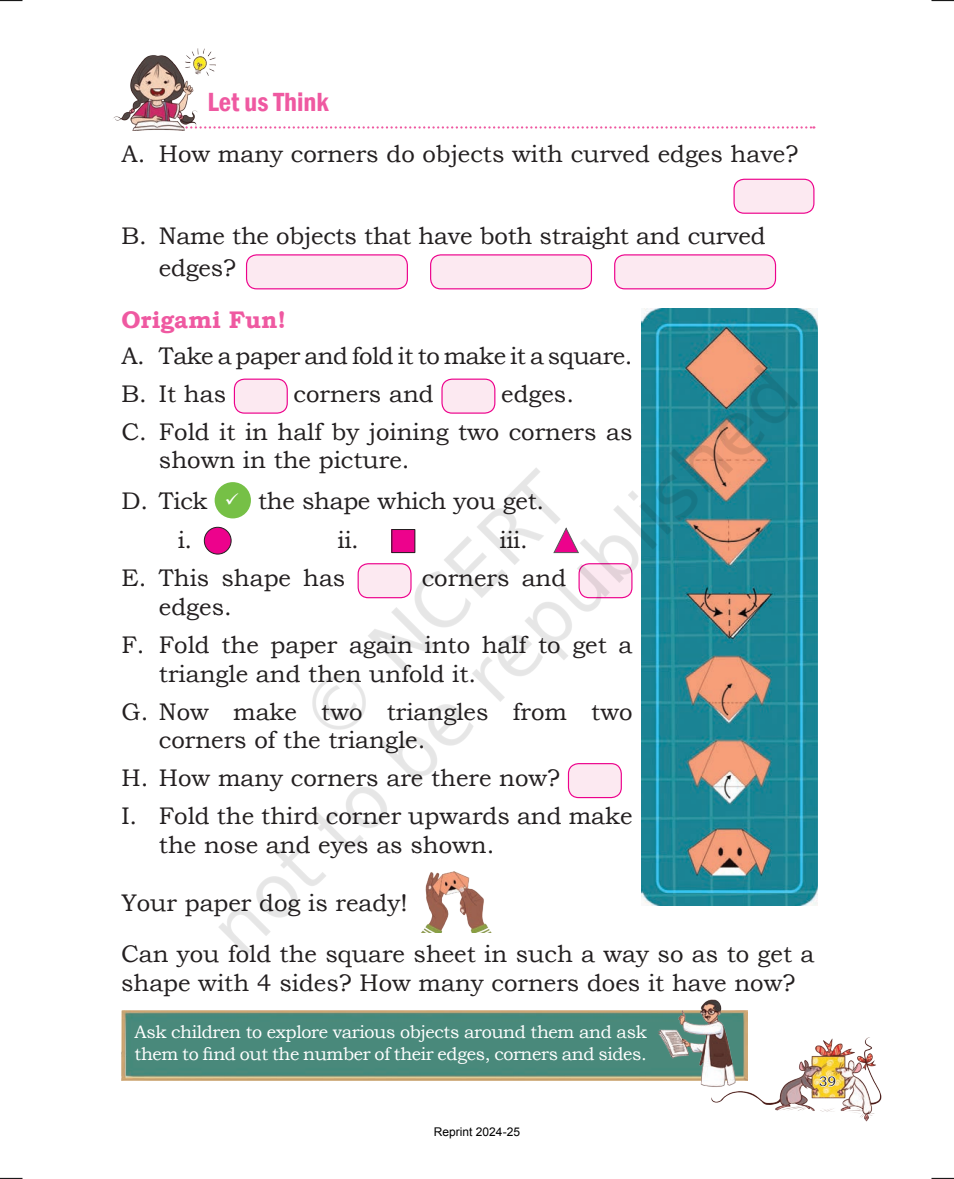
<style>
.page{position:relative;width:954px;height:1179px;background:#fff}
.page>*{position:absolute;margin:0;border:0;box-sizing:border-box;transform-origin:0 0}
.t1{font:600 condensed 27px "Franklin Gothic";color:#ef59a1}
.t2{font:24px/37.8px "Bookman Old Style";color:#231f20}
.t3{font:24px/37.8px "Bookman Old Style";letter-spacing:-.02em;color:#231f20}
.t4{font:700 24px "Bookman Old Style";color:#ef59a1}
.t5{font:18px/21.6px "Bookman Old Style";letter-spacing:-.02em;color:#fff}
.t6{font:13.5px "Bookman Old Style";color:#231f20}
.t7{font:12px "Arial";color:#000}
.s1{color:#fff}
</style>
<div class="page">
<svg style="left:0;top:0;width:19px;height:1px"></svg>
<svg style="left:935px;top:0;width:19px;height:1px"></svg>
<svg style="left:0;top:1177px;width:22px;height:2px"></svg>
<svg style="left:932px;top:1177px;width:22px;height:2px"></svg>
<img style="left:19px;top:0;width:916px;height:1178px">
<img style="left:115px;top:290px;width:700px;height:699px">
<p class="t1" style="left:207px;top:84px;width:123px">Let us Think</p>
<p class="t2" style="left:121px;top:135px;width:678px">A. How many corners do objects with curved edges have?</p>
<p class="t2" style="left:159px;top:220px;width:608px;line-height:31.5px;text-indent:-37px">B. Name the objects that have both straight and curved edges?</p>
<p class="t4" style="left:121px;top:302px;width:166px">Origami Fun!</p>
<p class="t3" style="left:121px;top:337px;width:513px">A. Take a paper and fold it to make it a square.<br>B. It has</p>
<p class="t2" style="left:121px;top:374px;width:513px;text-indent:380px">edges.<br>C. Fold it in half by joining two corners as</p>
<p class="t2" style="left:121px;top:439px;width:424px;line-height:41.1px;text-indent:37px">shown in the picture.<br>D. Tick <span class="s1">✓</span> the shape which you get.</p>
<p class="t2" style="left:178px;top:521px;width:16px">i.</p>
<p class="t2" style="left:337px;top:521px;width:23px">ii.</p>
<p class="t2" style="left:499px;top:521px;width:30px">iii.</p>
<p class="t2" style="left:121px;top:559px;width:225px">E. This shape has</p>
<p class="t2" style="left:422px;top:559px;width:146px">corners and</p>
<p class="t2" style="left:121px;top:588px;width:513px;text-indent:37px">edges.<br>F. Fold the paper again into half to get a</p>
<p class="t2" style="left:121px;top:654px;width:513px;text-indent:37px">triangle and then unfold it.<br>G. Now make two triangles from two</p>
<p class="t2" style="left:121px;top:721px;width:513px;text-indent:38px">corners of the triangle.<br>H. How many corners are there now?<br>I. Fold the third corner upwards and make</p>
<p class="t2" style="left:159px;top:825px;width:337px">the nose and eyes as shown.</p>
<p class="t2" style="left:121px;top:884px;width:288px">Your paper dog is ready!</p>
<p class="t2" style="left:294px;top:374px;width:142px">corners and</p>
<p class="t2" style="left:121px;top:939px;width:695px;line-height:28.8px">Can you fold the square sheet in such a way so as to get a shape with 4 sides? How many corners does it have now?</p>
<p class="t5" style="left:135px;top:1021px;width:514px">Ask children to explore various objects around them and ask them to find out the number of their edges, corners and sides.</p>
<p class="t7" style="left:434px;top:1123px;width:88px">Reprint 2024-25</p>
<p class="t6" style="left:819px;top:1072px;width:18px">39</p>
</div>
